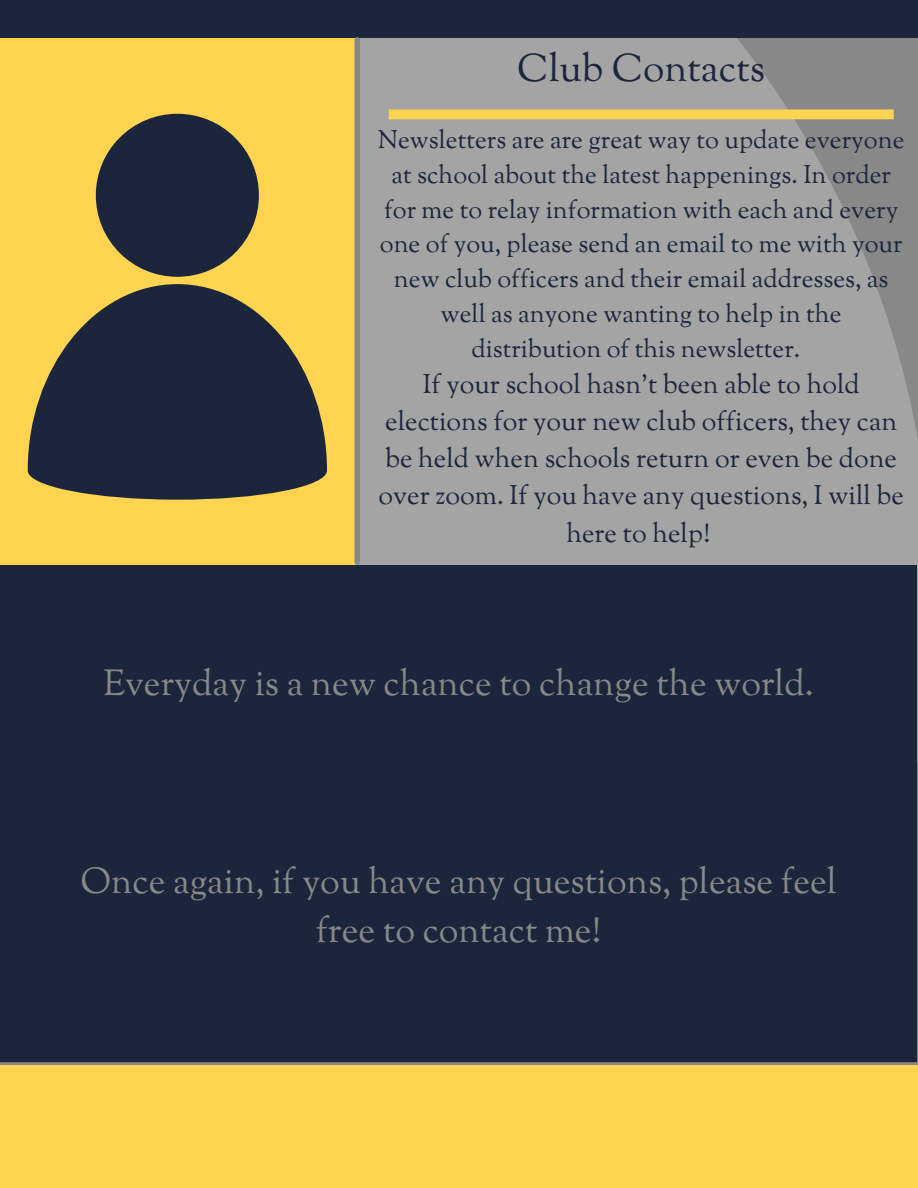
<style>
.page{position:relative;width:918px;height:1188px;background:#fff}
.page>*{position:absolute;margin:0;border:0;box-sizing:border-box;transform-origin:0 0}
.t1{font:39px "Sorts Mill Goudy";color:#1b253c}
.t2{font:36px/49.5px "Sorts Mill Goudy";color:#888;text-align:center}
.t3{font:26.85px/37.2px "Sorts Mill Goudy";color:#1b253c;text-align:center}
.t4{font:25.35px/34.8px "Sorts Mill Goudy";color:#1b253c;text-align:center}
</style>
<div class="page">
<img style="left:354px;top:37px;width:564px;height:1025px">
<div style="left:0;top:0;width:354px;height:594px;background:#fed450"></div>
<div style="left:0;top:565px;width:917px;height:602px;background:#1b253c"></div>
<div style="left:0;top:0;width:918px;height:37px;background:#1b253c"></div>
<div style="left:389px;top:110px;width:505px;height:9px;background:#fed450"></div>
<div style="left:354px;top:40px;width:6px;height:522px;background:#888"></div>
<svg style="left:28px;top:114px;width:299px;height:386px;fill:#1b253c"></svg>
<div style="left:0;top:1062px;width:918px;height:6px;background:#888"></div>
<div style="left:0;top:1065px;width:918px;height:123px;background:#fed450"></div>
<p class="t1" style="left:517px;top:43px;width:249px">Club Contacts</p>
<p class="t4" style="left:378px;top:124px;width:528px">Newsletters are are great way to update everyone at school about the latest happenings. In order for me to relay information with each and every one of you, please send an email to me with your new club officers and their email addresses, as well as anyone wanting to help in the distribution of this newsletter.</p>
<p class="t3" style="left:378px;top:368px;width:527px">If your school hasn't been able to hold elections for your new club officers, they can be held when schools return or even be done over zoom. If you have any questions, I will be here to help!</p>
<p class="t2" style="left:103px;top:662px;width:712px">Everyday is a new chance to change the world.</p>
<p class="t2" style="left:80px;top:860px;width:758px">Once again, if you have any questions, please feel free to contact me!</p>
</div>
